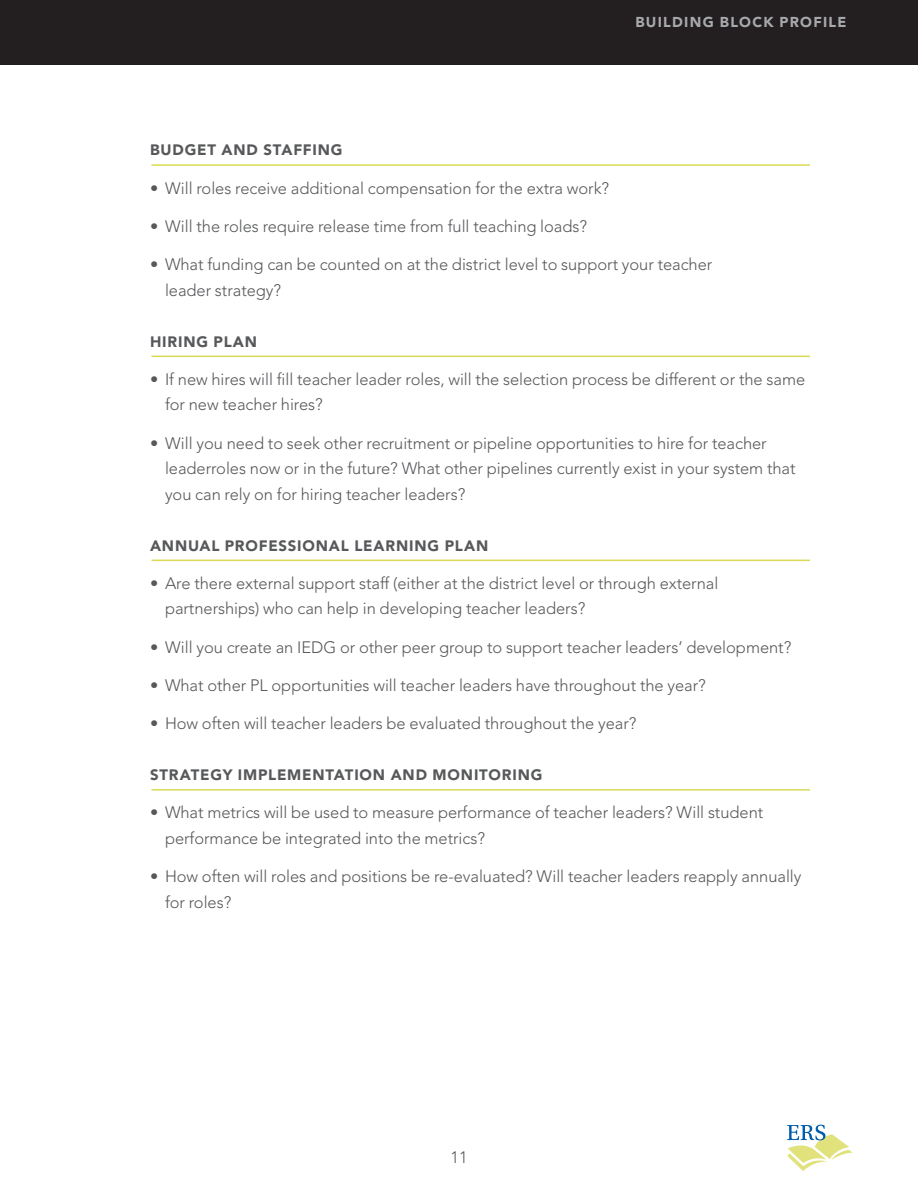
<style>
.page{position:relative;width:918px;height:1188px;background:#fff}
.page>*{position:absolute;margin:0;border:0;box-sizing:border-box;transform-origin:0 0}
.t1{font:300 16.5px/25.5px "Avenir LT Std";letter-spacing:-.005em;color:#57585a}
._01_Head_A_icon___ru{font:900 15px "Avenir LT Std";letter-spacing:.055em;color:#57585a}
.t2{font:900 14.25px "Avenir LT Std";letter-spacing:.09em;color:#a8a9ad}
</style>
<div class="page">
<div style="left:0;top:0;width:918px;height:64px;background:#231f20"></div>
<svg style="left:787px;top:1125px;width:66px;height:46px"></svg>
<hr style="left:152px;top:164px;width:658px;height:2px;background:#d9da55">
<hr style="left:152px;top:356px;width:658px;height:1px;background:#d9da55">
<hr style="left:152px;top:560px;width:658px;height:1px;background:#d9da55">
<hr style="left:152px;top:789px;width:658px;height:2px;background:#d9da55">
<p class="t2" style="left:635px;top:13px;width:212px">BUILDING BLOCK PROFILE</p>
<p class="_01_Head_A_icon___ru" style="left:150px;top:141px;width:194px">BUDGET AND STAFFING</p>
<p class="t1" style="left:150px;top:175px;width:461px">• Will roles receive additional compensation for the extra work?</p>
<p class="t1" style="left:150px;top:213px;width:439px">• Will the roles require release time from full teaching loads?</p>
<p class="t1" style="left:165px;top:252px;width:549px;text-indent:-15px">• What funding can be counted on at the district level to support your teacher leader strategy?</p>
<p class="_01_Head_A_icon___ru" style="left:150px;top:332px;width:109px">HIRING PLAN</p>
<p class="t1" style="left:165px;top:366px;width:642px;text-indent:-15px">• If new hires will fill teacher leader roles, will the selection process be different or the same for new teacher hires?</p>
<p class="t1" style="left:165px;top:430px;width:632px;text-indent:-15px">• Will you need to seek other recruitment or pipeline opportunities to hire for teacher leaderroles now or in the future? What other pipelines currently exist in your system that you can rely on for hiring teacher leaders?</p>
<p class="_01_Head_A_icon___ru" style="left:150px;top:536px;width:340px">ANNUAL PROFESSIONAL LEARNING PLAN</p>
<p class="t1" style="left:165px;top:570px;width:555px;text-indent:-15px">• Are there external support staff (either at the district level or through external partnerships) who can help in developing teacher leaders?</p>
<p class="t1" style="left:150px;top:634px;width:643px">• Will you create an IEDG or other peer group to support teacher leaders’ development?</p>
<p class="t1" style="left:150px;top:672px;width:557px">• What other PL opportunities will teacher leaders have throughout the year?</p>
<p class="t1" style="left:150px;top:711px;width:488px">• How often will teacher leaders be evaluated throughout the year?</p>
<p class="_01_Head_A_icon___ru" style="left:150px;top:766px;width:394px">STRATEGY IMPLEMENTATION AND MONITORING</p>
<p class="t1" style="left:165px;top:800px;width:600px;text-indent:-15px">• What metrics will be used to measure performance of teacher leaders? Will student performance be integrated into the metrics?</p>
<p class="t1" style="left:165px;top:864px;width:638px;text-indent:-15px">• How often will roles and positions be re-evaluated? Will teacher leaders reapply annually for roles?</p>
<p class="t1" style="left:450px;top:1145px;width:19px">11</p>
</div>
